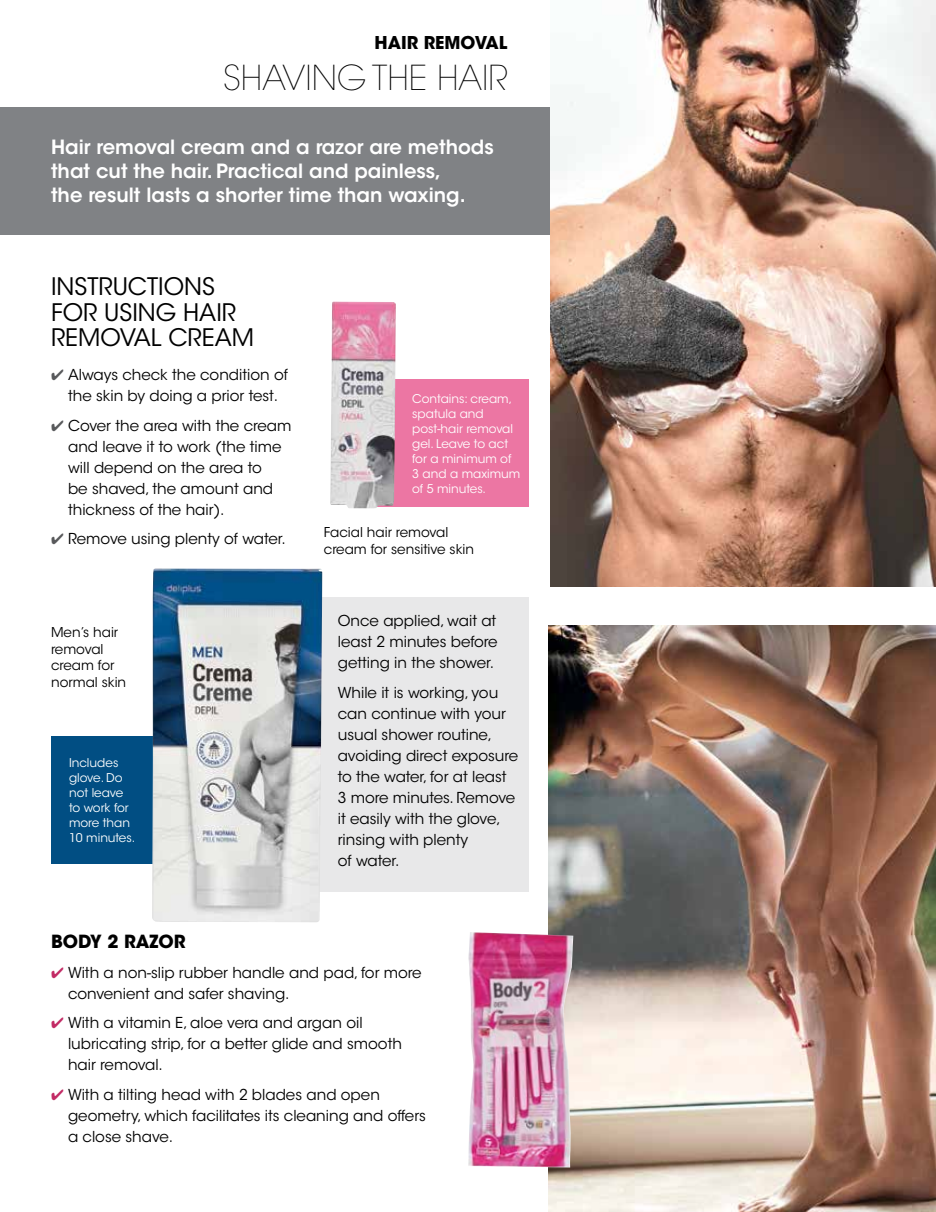
<style>
.page{position:relative;width:936px;height:1212px;background:#fff}
.page>*{position:absolute;margin:0;border:0;box-sizing:border-box;transform-origin:0 0}
.t1{font:200 34.2px "ITC Avant Garde Std";color:#000}
.t2{font:24px/25.5px "ITC Avant Garde Std";color:#000}
.t3{font:600 19.5px/24px "ITC Avant Garde Std";color:#fff}
.t4{font:700 18px "ITC Avant Garde Std";color:#000}
.t5{font:700 17.55px "ITC Avant Garde Std";color:#000}
.t6{font:15px/21px "ITC Avant Garde Std";color:#000}
.t7{font:13.5px/16.5px "ITC Avant Garde Std";color:#000}
.t8{font:12px/15px "ITC Avant Garde Std";color:#fff}
.s1{color:#58595b}
.s2{color:#c22b65}
</style>
<div class="page">
<div style="left:0;top:107px;width:563px;height:128px;background:#808285"></div>
<img style="left:550px;top:0;width:385px;height:586px">
<img style="left:548px;top:626px;width:387px;height:586px">
<img style="left:468px;top:932px;width:105px;height:235px">
<div style="left:365px;top:379px;width:164px;height:128px;background:#ec76a3"></div>
<img style="left:330px;top:301px;width:66px;height:207px">
<div style="left:224px;top:598px;width:305px;height:294px;background:#e8e8e9"></div>
<div style="left:51px;top:736px;width:164px;height:127px;background:#014e83"></div>
<img style="left:152px;top:568px;width:170px;height:354px">
<p class="t5" style="left:374px;top:31px;width:134px">HAIR REMOVAL</p>
<h1 class="t1" style="left:223px;top:57px;width:285px">SHAVING THE HAIR</h1>
<h3 class="t3" style="left:51px;top:135px;width:444px">Hair removal cream and a razor are methods that cut the hair. Practical and painless,<br>the result lasts a shorter time than waxing.</h3>
<h2 class="t2" style="left:51px;top:274px;width:204px">INSTRUCTIONS<br>FOR USING HAIR<br>REMOVAL CREAM</h2>
<p class="t6" style="left:51px;top:364px;width:238px;text-align:center"><span class="s1">✔</span> Always check the condition of the skin by doing a prior test.</p>
<p class="t6" style="left:68px;top:415px;width:225px;text-indent:-17px"><span class="s1">✔</span> Cover the area with the cream and leave it to work (the time will depend on the area to<br>be shaved, the amount and thickness of the hair).</p>
<p class="t6" style="left:51px;top:528px;width:236px"><span class="s1">✔</span> Remove using plenty of water.</p>
<p class="t7" style="left:324px;top:524px;width:152px">Facial hair removal cream for sensitive skin</p>
<p class="t8" style="left:412px;top:391px;width:110px">Contains: cream, spatula and post-hair removal gel. Leave to act for a minimum of<br>3 and a maximum of 5 minutes.</p>
<p class="t7" style="left:51px;top:624px;width:77px">Men’s hair removal cream for normal skin</p>
<p class="t8" style="left:69px;top:755px;width:68px">Includes glove. Do not leave to work for more than<br>10 minutes.</p>
<p class="t6" style="left:338px;top:611px;width:161px;text-align:justify">Once applied, wait at least 2 minutes before getting in the shower.</p>
<p class="t6" style="left:338px;top:682px;width:182px">While it is working, you can continue with your usual shower routine, avoiding direct exposure to the water, for at least<br>3 more minutes. Remove it easily with the glove, rinsing with plenty<br>of water.</p>
<p class="t4" style="left:51px;top:930px;width:136px">BODY 2 RAZOR</p>
<p class="t6" style="left:68px;top:962px;width:355px;text-indent:-17px"><span class="s2">✔</span> With a non-slip rubber handle and pad, for more convenient and safer shaving.</p>
<p class="t6" style="left:68px;top:1012px;width:335px;text-indent:-17px"><span class="s2">✔</span> With a vitamin E, aloe vera and argan oil lubricating strip, for a better glide and smooth hair removal.</p>
<p class="t6" style="left:68px;top:1084px;width:359px;text-indent:-17px"><span class="s2">✔</span> With a tilting head with 2 blades and open geometry, which facilitates its cleaning and offers a close shave.</p>
</div>
